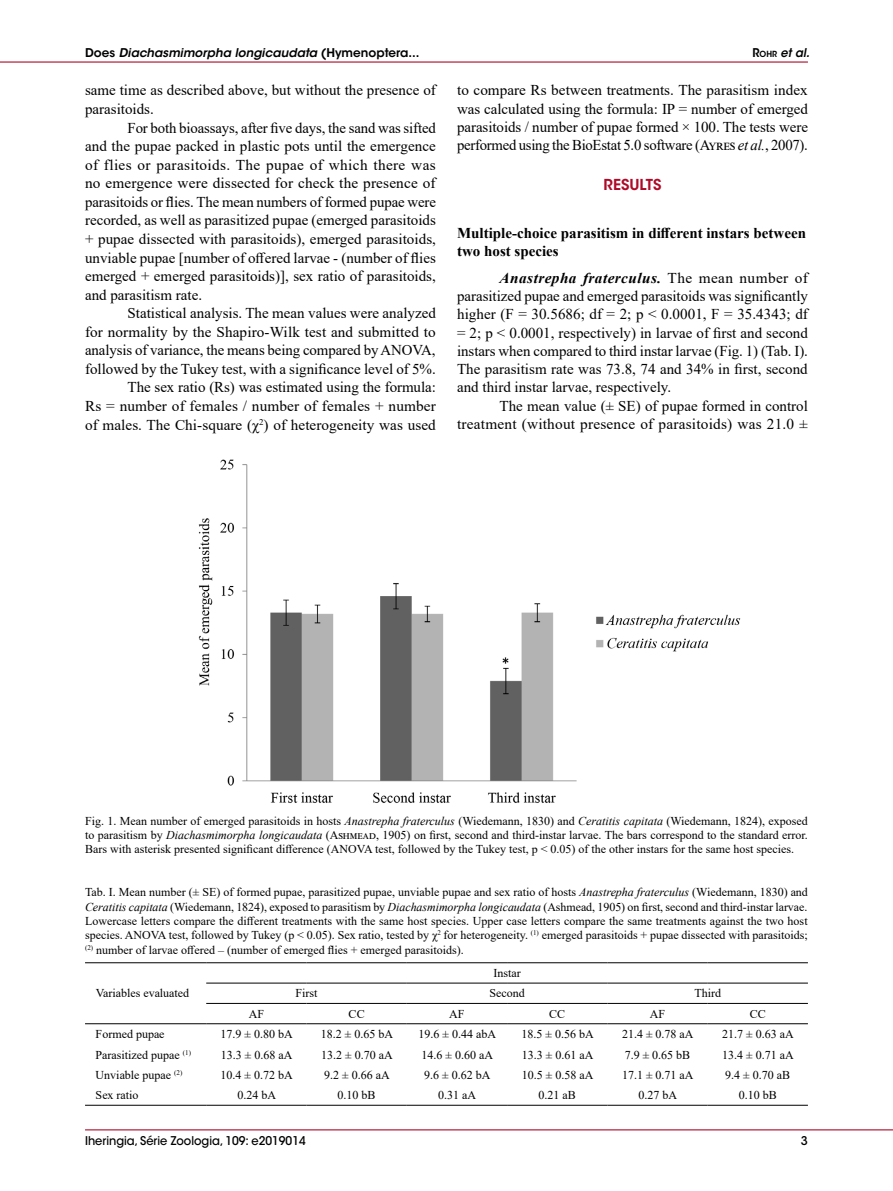
<style>
.page{position:relative;width:893px;height:1191px;background:#fff}
.page>*{position:absolute;margin:0;border:0;box-sizing:border-box;transform-origin:0 0}
.t1{font:15px/18.6px "Times New Roman";color:#000;text-align:justify}
.t2{font:700 15px/18.3px "Times New Roman";color:#000}
.t3{font:600 15px "ITC Avant Garde Std";color:#ae0b29}
.t4{font:12px/14.4px "Times New Roman";color:#000;text-align:justify}
.t5{font:italic 600 12px "ITC Avant Garde Std";color:#000}
.t6{font:500 12px "ITC Avant Garde Std";color:#000;scale:.95 1}
.t7{font:italic 600 12px "ITC Avant Garde Std";color:#000;scale:.95 1}
.t8{font:500 12px "ITC Avant Garde Std";color:#000}
.s1{font-style:normal}
.s2{font-style:normal;font-size:8.4px}
.s3{font-style:italic}
.s4{font-weight:700;font-style:italic}
</style>
<div class="page">
<hr style="left:0;top:61px;width:808px;height:2px;background:#ae0b29">
<hr style="left:85px;top:1129px;width:808px;height:1px;background:#ae0b29">
<hr style="left:85px;top:962px;width:121px;height:1px;background:#000">
<hr style="left:206px;top:962px;width:100px;height:1px;background:#000">
<hr style="left:306px;top:962px;width:101px;height:1px;background:#000">
<hr style="left:407px;top:962px;width:100px;height:1px;background:#000">
<hr style="left:507px;top:962px;width:100px;height:1px;background:#000">
<hr style="left:607px;top:962px;width:101px;height:1px;background:#000">
<hr style="left:708px;top:962px;width:100px;height:1px;background:#000">
<hr style="left:85px;top:1104px;width:121px;height:1px;background:#000">
<hr style="left:206px;top:1104px;width:100px;height:1px;background:#000">
<hr style="left:306px;top:1104px;width:101px;height:1px;background:#000">
<hr style="left:407px;top:1104px;width:100px;height:1px;background:#000">
<hr style="left:507px;top:1104px;width:100px;height:1px;background:#000">
<hr style="left:607px;top:1104px;width:101px;height:1px;background:#000">
<hr style="left:708px;top:1104px;width:100px;height:1px;background:#000">
<hr style="left:85px;top:1023px;width:121px;height:1px;background:#000">
<hr style="left:206px;top:982px;width:100px;height:1px;background:#000">
<hr style="left:306px;top:982px;width:101px;height:1px;background:#000">
<hr style="left:407px;top:982px;width:100px;height:1px;background:#000">
<hr style="left:507px;top:982px;width:100px;height:1px;background:#000">
<hr style="left:607px;top:982px;width:101px;height:1px;background:#000">
<hr style="left:708px;top:982px;width:100px;height:1px;background:#000">
<hr style="left:206px;top:1003px;width:100px;height:1px;background:#000">
<hr style="left:306px;top:1003px;width:101px;height:1px;background:#000">
<hr style="left:407px;top:1003px;width:100px;height:1px;background:#000">
<hr style="left:507px;top:1003px;width:100px;height:1px;background:#000">
<hr style="left:607px;top:1003px;width:101px;height:1px;background:#000">
<hr style="left:708px;top:1003px;width:100px;height:1px;background:#000">
<hr style="left:206px;top:1023px;width:100px;height:1px;background:#000">
<hr style="left:306px;top:1023px;width:101px;height:1px;background:#000">
<hr style="left:407px;top:1023px;width:100px;height:1px;background:#000">
<hr style="left:507px;top:1023px;width:100px;height:1px;background:#000">
<hr style="left:607px;top:1023px;width:101px;height:1px;background:#000">
<hr style="left:708px;top:1023px;width:100px;height:1px;background:#000">
<img style="left:198px;top:459px;width:543px;height:344px">
<p class="t5" style="left:85px;top:45px;width:336px"><span class="s1">Does</span> Diachasmimorpha longicaudata <span class="s1">(Hymenoptera...</span></p>
<p class="t7" style="left:752px;top:45px;width:62px"><span class="s1">R</span><span class="s2">ohr</span> et al.</p>
<p class="t1" style="left:85px;top:81px;width:352px">same time as described above, but without the presence of parasitoids.</p>
<p class="t1" style="left:85px;top:118px;width:352px;text-indent:43px">For both bioassays, after five days, the sand was sifted and the pupae packed in plastic pots until the emergence of flies or parasitoids. The pupae of which there was no emergence were dissected for check the presence of parasitoids or flies. The mean numbers of formed pupae were recorded, as well as parasitized pupae (emerged parasitoids + pupae dissected with parasitoids), emerged parasitoids, unviable pupae [number of offered larvae - (number of flies emerged + emerged parasitoids)], sex ratio of parasitoids, and parasitism rate.</p>
<p class="t1" style="left:85px;top:303px;width:352px;text-align:right">Statistical analysis. The mean values were analyzed<br>for normality by the Shapiro-Wilk test and submitted to analysis of variance, the means being compared by ANOVA, followed by the Tukey test, with a significance level of 5%.<br>The sex ratio (Rs) was estimated using the formula:<br>Rs = number of females / number of females + number of males. The Chi-square (χ<sup>2</sup>) of heterogeneity was used</p>
<p class="t1" style="left:457px;top:81px;width:352px">to compare Rs between treatments. The parasitism index was calculated using the formula: IP = number of emerged parasitoids / number of pupae formed × 100. The tests were performed using the BioEstat 5.0 software (Ayres <span class="s3">et al.</span>, 2007).</p>
<p class="t3" style="left:604px;top:175px;width:59px">RESULTS</p>
<p class="t2" style="left:457px;top:223px;width:350px">Multiple-choice parasitism in different instars between two host species</p>
<p class="t1" style="left:457px;top:268px;width:352px;text-indent:43px"><span class="s4">Anastrepha fraterculus.</span> The mean number of parasitized pupae and emerged parasitoids was significantly higher (F = 30.5686; df = 2; p &lt; 0.0001, F = 35.4343; df = 2; p &lt; 0.0001, respectively) in larvae of first and second instars when compared to third instar larvae (Fig. 1) (Tab. I).<br>The parasitism rate was 73.8, 74 and 34% in first, second and third instar larvae, respectively.</p>
<p class="t1" style="left:457px;top:396px;width:352px;text-align:right">The mean value (± SE) of pupae formed in control treatment (without presence of parasitoids) was 21.0 ±</p>
<p class="t4" style="left:85px;top:813px;width:724px">Fig. 1. Mean number of emerged parasitoids in hosts <span class="s3">Anastrepha fraterculus</span> (Wiedemann, 1830) and <span class="s3">Ceratitis capitata</span> (Wiedemann, 1824), exposed to parasitism by <span class="s3">Diachasmimorpha longicaudata</span> (Ashmead, 1905) on first, second and third-instar larvae. The bars correspond to the standard error.<br>Bars with asterisk presented significant difference (ANOVA test, followed by the Tukey test, p &lt; 0.05) of the other instars for the same host species.</p>
<p class="t4" style="left:85px;top:884px;width:724px">Tab. I. Mean number (± SE) of formed pupae, parasitized pupae, unviable pupae and sex ratio of hosts <span class="s3">Anastrepha fraterculus</span> (Wiedemann, 1830) and <span class="s3">Ceratitis capitata</span> (Wiedemann, 1824), exposed to parasitism by <span class="s3">Diachasmimorpha longicaudata</span> (Ashmead, 1905) on first, second and third-instar larvae.<br>Lowercase letters compare the different treatments with the same host species. Upper case letters compare the same treatments against the two host species. ANOVA test, followed by Tukey (p &lt; 0.05). Sex ratio, tested by χ<sup>2</sup> for heterogeneity. <sup>(1)</sup> emerged parasitoids + pupae dissected with parasitoids; <sup>(2)</sup> number of larvae offered – (number of emerged flies + emerged parasitoids).</p>
<p class="t4" style="left:96px;top:985px;width:95px">Variables evaluated</p>
<p class="t4" style="left:493px;top:965px;width:29px">Instar</p>
<p class="t4" style="left:295px;top:985px;width:24px">First</p>
<p class="t4" style="left:489px;top:985px;width:37px">Second</p>
<p class="t4" style="left:694px;top:985px;width:28px">Third</p>
<p class="t4" style="left:249px;top:1006px;width:17px">AF</p>
<p class="t4" style="left:349px;top:1006px;width:18px">CC</p>
<p class="t4" style="left:449px;top:1006px;width:17px">AF</p>
<p class="t4" style="left:549px;top:1006px;width:18px">CC</p>
<p class="t4" style="left:650px;top:1006px;width:17px">AF</p>
<p class="t4" style="left:750px;top:1006px;width:18px">CC</p>
<p class="t4" style="left:96px;top:1026px;width:70px">Formed pupae</p>
<p class="t4" style="left:221px;top:1026px;width:74px">17.9 ± 0.80 bA</p>
<p class="t4" style="left:321px;top:1026px;width:74px">18.2 ± 0.65 bA</p>
<p class="t4" style="left:418px;top:1026px;width:79px">19.6 ± 0.44 abA</p>
<p class="t4" style="left:521px;top:1026px;width:74px">18.5 ± 0.56 bA</p>
<p class="t4" style="left:622px;top:1026px;width:73px">21.4 ± 0.78 aA</p>
<p class="t4" style="left:722px;top:1026px;width:73px">21.7 ± 0.63 aA</p>
<p class="t4" style="left:96px;top:1047px;width:97px">Parasitized pupae <sup>(1)</sup></p>
<p class="t4" style="left:221px;top:1047px;width:73px">13.3 ± 0.68 aA</p>
<p class="t4" style="left:321px;top:1047px;width:73px">13.2 ± 0.70 aA</p>
<p class="t4" style="left:421px;top:1047px;width:73px">14.6 ± 0.60 aA</p>
<p class="t4" style="left:522px;top:1047px;width:73px">13.3 ± 0.61 aA</p>
<p class="t4" style="left:625px;top:1047px;width:67px">7.9 ± 0.65 bB</p>
<p class="t4" style="left:722px;top:1047px;width:73px">13.4 ± 0.71 aA</p>
<p class="t4" style="left:96px;top:1067px;width:88px">Unviable pupae <sup>(2)</sup></p>
<p class="t4" style="left:221px;top:1067px;width:74px">10.4 ± 0.72 bA</p>
<p class="t4" style="left:324px;top:1067px;width:67px">9.2 ± 0.66 aA</p>
<p class="t4" style="left:424px;top:1067px;width:68px">9.6 ± 0.62 bA</p>
<p class="t4" style="left:522px;top:1067px;width:73px">10.5 ± 0.58 aA</p>
<p class="t4" style="left:622px;top:1067px;width:73px">17.1 ± 0.71 aA</p>
<p class="t4" style="left:725px;top:1067px;width:66px">9.4 ± 0.70 aB</p>
<p class="t4" style="left:96px;top:1087px;width:44px">Sex ratio</p>
<p class="t4" style="left:237px;top:1087px;width:40px">0.24 bA</p>
<p class="t4" style="left:338px;top:1087px;width:40px">0.10 bB</p>
<p class="t4" style="left:438px;top:1087px;width:39px">0.31 aA</p>
<p class="t4" style="left:538px;top:1087px;width:39px">0.21 aB</p>
<p class="t4" style="left:638px;top:1087px;width:40px">0.27 bA</p>
<p class="t4" style="left:739px;top:1087px;width:40px">0.10 bB</p>
<p class="t6" style="left:85px;top:1133px;width:234px">Iheringia, Série Zoologia, 109: e2019014</p>
<p class="t8" style="left:801px;top:1132px;width:9px">3</p>
</div>
